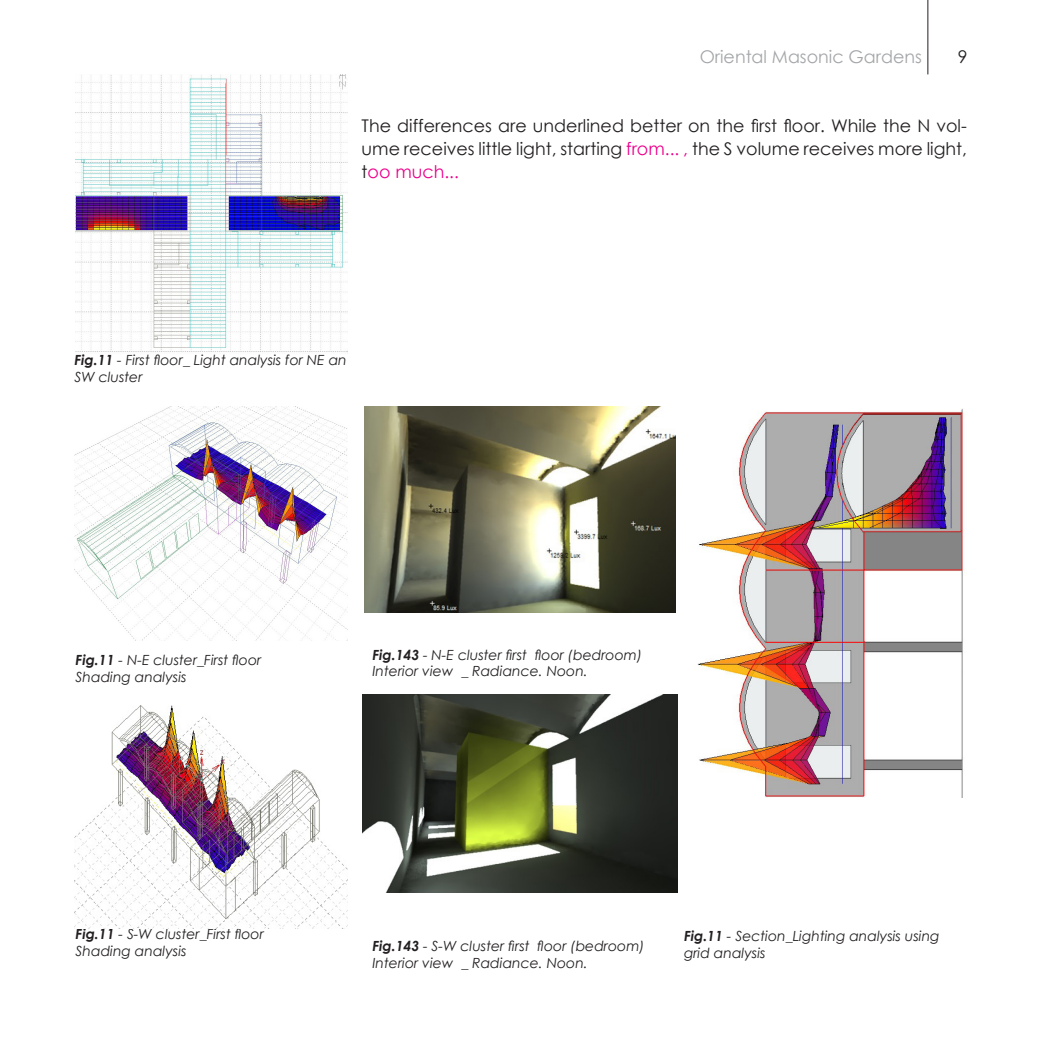
<style>
.page{position:relative;width:1042px;height:1042px;background:#fff}
.page>*{position:absolute;margin:0;border:0;box-sizing:border-box;transform-origin:0 0}
.TESTO{font:17.5px/22.9px "Century Gothic";color:#231f20;text-align:justify}
.t1{font:17.5px "Century Gothic";color:#a4a6a9}
.t2{font:italic 14px/16.8px "Century Gothic";color:#231f20}
.s1{color:#ed028c}
.s2{font-weight:700}
</style>
<div class="page">
<hr style="left:927px;top:0;width:1px;height:74px;background:#231f20">
<img style="left:364px;top:407px;width:311px;height:206px">
<img style="left:362px;top:694px;width:315px;height:199px">
<img style="left:76px;top:74px;width:271px;height:278px">
<img style="left:74px;top:407px;width:273px;height:233px">
<img style="left:75px;top:705px;width:272px;height:223px">
<img style="left:697px;top:409px;width:266px;height:389px">
<p class="t1" style="left:699px;top:44px;width:224px">Oriental Masonic Gardens</p>
<p class="TESTO" style="left:958px;top:45px;width:11px">9</p>
<p class="TESTO" style="left:362px;top:114px;width:607px">The differences are underlined better on the first floor. While the N vol&shy;ume receives little light, starting <span class="s1">from... ,</span> the S volume receives more light, t<span class="s1">oo much...</span></p>
<p class="t2" style="left:74px;top:352px;width:274px"><span class="s2">Fig.11</span> - First floor_ Light analysis for NE an<br>SW cluster</p>
<p class="t2" style="left:76px;top:652px;width:187px"><span class="s2">Fig.11</span> - N-E cluster_First floor<br>Shading analysis</p>
<p class="t2" style="left:76px;top:925px;width:190px"><span class="s2">Fig.11</span> - S-W cluster_First floor<br>Shading analysis</p>
<p class="t2" style="left:372px;top:646px;width:271px"><span class="s2">Fig.143</span> - N-E cluster first floor (bedroom)</p>
<p class="t2" style="left:372px;top:662px;width:217px">Interior view _ Radiance. Noon.</p>
<p class="t2" style="left:372px;top:937px;width:274px"><span class="s2">Fig.143</span> - S-W cluster first floor (bedroom)</p>
<p class="t2" style="left:372px;top:954px;width:217px">Interior view _ Radiance. Noon.</p>
<p class="t2" style="left:684px;top:927px;width:257px"><span class="s2">Fig.11</span> - Section_Lighting analysis using grid analysis</p>
</div>
